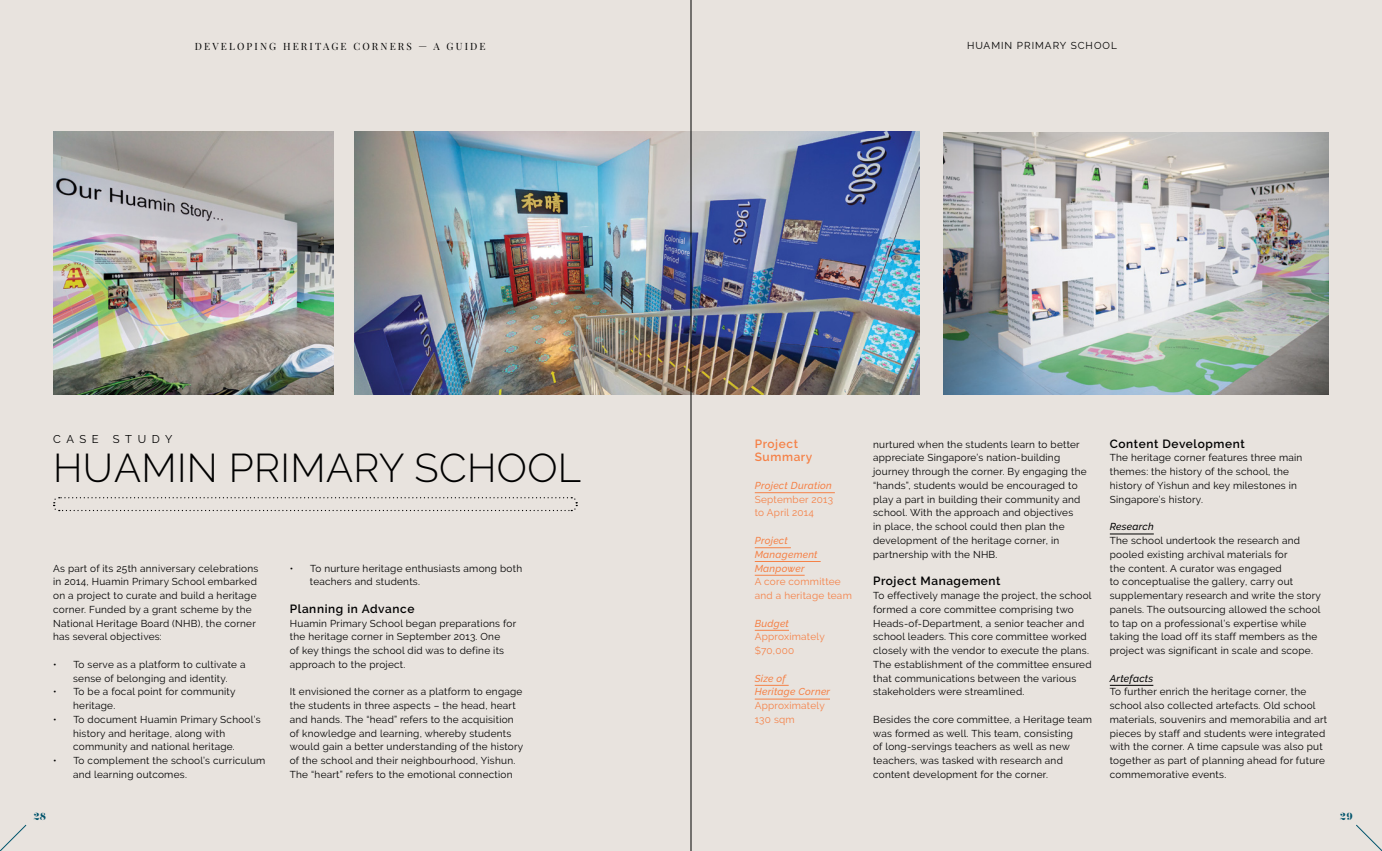
<style>
.page{position:relative;width:1382px;height:851px;background:#fff}
.page>*{position:absolute;margin:0;border:0;box-sizing:border-box;transform-origin:0 0}
.t1{font:300 40px "Raleway";letter-spacing:.01em;color:#000}
.t2{font:600 11.88px "Raleway";letter-spacing:.05em;color:#000}
.t3{font:600 11.88px/13.8px "Raleway";letter-spacing:.05em;color:#f58147}
.t4{font:11.25px "Raleway";letter-spacing:.49em;color:#000}
.t5{font:10px/13.8px "Raleway";letter-spacing:.025em;color:#000}
.t6{font:10px/13.8px "Raleway";letter-spacing:.025em;color:#f58147}
.t7{font:italic 500 10px/13.8px "Raleway";letter-spacing:.025em;color:#f58147}
.t8{font:10px "Playfair Display";letter-spacing:.215em;color:#000}
.t9{font:10px "Raleway";letter-spacing:.1em;color:#000}
.t10{font:italic 500 10px "Raleway";letter-spacing:.025em;color:#000}
.t11{font:10px "Pistilli";color:#00546c}
</style>
<div class="page">
<div style="left:0;top:0;width:1382px;height:850px;background:#e8e3de"></div>
<svg style="left:0;top:824px;width:27px;height:26px"></svg>
<svg style="left:1356px;top:824px;width:26px;height:26px"></svg>
<img style="left:53px;top:131px;width:280px;height:263px">
<img style="left:354px;top:131px;width:566px;height:263px">
<img style="left:944px;top:133px;width:385px;height:262px">
<hr style="left:755px;top:492px;width:80px;height:1px;background:#f58147">
<hr style="left:755px;top:547px;width:36px;height:1px;background:#f58147">
<hr style="left:755px;top:561px;width:66px;height:1px;background:#f58147">
<hr style="left:755px;top:575px;width:50px;height:1px;background:#f58147">
<hr style="left:755px;top:630px;width:34px;height:1px;background:#f58147">
<hr style="left:755px;top:685px;width:34px;height:1px;background:#f58147">
<hr style="left:755px;top:698px;width:75px;height:1px;background:#f58147">
<svg style="left:53px;top:497px;width:525px;height:14px"></svg>
<hr style="left:1110px;top:533px;width:44px;height:1px;background:#000">
<hr style="left:1110px;top:685px;width:43px;height:1px;background:#000">
<hr style="left:691px;top:0;width:1px;height:850px;background:#000">
<p class="t8" style="left:195px;top:40px;width:292px">DEVELOPING HERITAGE CORNERS — A GUIDE</p>
<p class="t9" style="left:967px;top:40px;width:120px">Huam in Primary School</p>
<p class="t4" style="left:53px;top:432px;width:46px">CASE</p>
<p class="t4" style="left:113px;top:432px;width:61px">STU DY</p>
<h1 class="t1" style="left:53px;top:444px;width:530px">HUAMIN PRIMARY SCHOOL</h1>
<p class="t5" style="left:53px;top:561px;width:207px">As part of its 25th anniversary celebrations in 2014, Huamin Primary School embarked on a project to curate and build a heritage corner. Funded by a grant scheme by the National Heritage Board (N HB), the corner has several objectives:</p>
<p class="t5" style="left:53px;top:657px;width:194px;text-align:center">• To serve as a platform to cultivate a sense of belonging and identity.</p>
<p class="t5" style="left:73px;top:684px;width:164px;text-indent:-20px">• To be a focal point for community heritage.</p>
<p class="t5" style="left:73px;top:712px;width:189px;text-indent:-20px">• To document Huamin Primary School’s history and heritage, along with community and national heritage.</p>
<p class="t5" style="left:73px;top:753px;width:194px;text-indent:-20px">• To complement the school’s curriculum and learning outcomes.</p>
<p class="t5" style="left:310px;top:561px;width:214px;text-indent:-20px">• To nurture heritage enthusiasts among both teachers and students.</p>
<p class="t2" style="left:290px;top:601px;width:126px">Planning in Advance</p>
<p class="t5" style="left:290px;top:616px;width:228px">Huamin Primary School began preparations for the heritage corner in September 2013. One<br>of key things the school did was to define its approach to the project.</p>
<p class="t5" style="left:290px;top:684px;width:235px">It envisioned the corner as a platform to engage the students in three aspects – the head, heart and hands. The “head” refers to the acquisition of knowledge and learning, whereby students would gain a better understanding of the history of the school and their neighbourhood, Yishun.<br>The “heart” refers to the emotional connection</p>
<p class="t3" style="left:755px;top:436px;width:59px">Project<br>Summary</p>
<p class="t7" style="left:755px;top:478px;width:79px">Project Duration</p>
<p class="t6" style="left:755px;top:492px;width:80px">September 2013 to April 2014</p>
<p class="t7" style="left:755px;top:533px;width:64px">Project<br>Management<br>Manpower</p>
<p class="t6" style="left:755px;top:574px;width:99px">A core committee and a heritage team</p>
<p class="t7" style="left:755px;top:616px;width:36px">Budget</p>
<p class="t6" style="left:755px;top:629px;width:72px">Approximately $70,000</p>
<p class="t7" style="left:755px;top:671px;width:77px">Size of<br>Heritage Corner</p>
<p class="t6" style="left:755px;top:698px;width:72px">Approximately<br>130 sqm</p>
<p class="t5" style="left:873px;top:437px;width:215px">nurtured when the students learn to better appreciate Singapore’s nation-building journey through the corner. By engaging the “hands”, students would be encouraged to play a part in building their community and school. With the approach and objectives<br>in place, the school could then plan the development of the heritage corner, in partnership with the N HB.</p>
<p class="t2" style="left:873px;top:574px;width:129px">Project Management</p>
<p class="t5" style="left:873px;top:588px;width:220px">To effectively manage the project, the school formed a core committee comprising two Heads-of-Department, a senior teacher and school leaders. This core committee worked closely with the vendor to execute the plans.<br>The establishment of the committee ensured that communications between the various stakeholders were streamlined.</p>
<p class="t5" style="left:873px;top:712px;width:220px">Besides the core committee, a Heritage team was formed as well. This team, consisting<br>of long-servings teachers as well as new teachers, was tasked with research and content development for the corner.</p>
<p class="t2" style="left:1110px;top:436px;width:136px">Content Development</p>
<p class="t5" style="left:1110px;top:451px;width:194px">The heritage corner features three main themes: the history of the school, the history of Yishun and key milestones in Singapore’s history.</p>
<p class="t10" style="left:1110px;top:521px;width:45px">Research</p>
<p class="t5" style="left:1110px;top:533px;width:213px">The school undertook the research and pooled existing archival materials for<br>the content. A curator was engaged<br>to conceptualise the gallery, carry out supplementary research and write the story panels. The outsourcing allowed the school to tap on a professional’s expertise while taking the load off its staff members as the project was significant in scale and scope.</p>
<p class="t10" style="left:1110px;top:672px;width:45px">Artefacts</p>
<p class="t5" style="left:1110px;top:684px;width:219px">To further enrich the heritage corner, the school also collected artefacts. Old school materials, souvenirs and memorabilia and art pieces by staff and students were integrated with the corner. A time capsule was also put together as part of planning ahead for future commemorative events.</p>
<p class="t11" style="left:33px;top:809px;width:14px">28</p>
<p class="t11" style="left:1340px;top:809px;width:14px">29</p>
</div>
